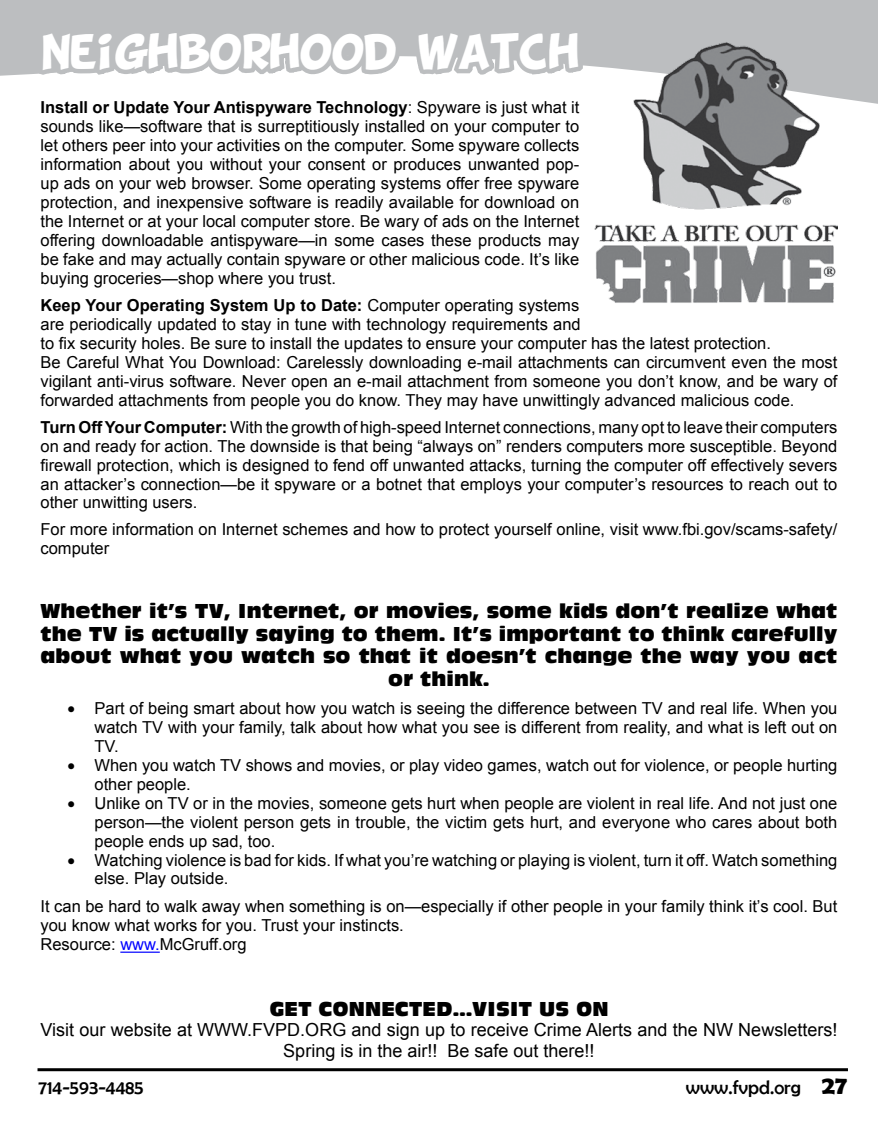
<style>
.page{position:relative;width:878px;height:1121px;background:#fff}
.page>*{position:absolute;margin:0;border:0;box-sizing:border-box;transform-origin:0 0}
.t1{font:39px "BD Cartoon Shout";color:#fff}
.t2{font:19.5px/22.5px "Antique Olive Compact";color:#000;text-align:center}
.t3{font:19.5px "Berlin Sans FB";color:#000}
.t4{font:18px/20.7px "Arial";color:#000;text-align:center}
.t5{font:16.5px/18.9px "Arial";color:#000}
.s1{font-weight:700}
.s2{color:#00f}
.s3{font-family:"Berlin Sans FB Demi";font-weight:700;font-size:25.5px}
</style>
<div class="page">
<hr style="left:38px;top:1068px;width:810px;height:3px;background:#000">
<svg style="left:0;top:33px;width:878px;height:71px"></svg>
<div style="left:0;top:0;width:878px;height:33px;background:#bcbec0"></div>
<hr style="left:120px;top:951px;width:40px;height:1px;background:#00f">
<img style="left:594px;top:40px;width:243px;height:263px">
<svg style="left:34px;top:33px;width:554px;height:71px"></svg>
<h1 class="t1" style="left:43px;top:32px;width:538px">NEIGHBORHOOD WATCH</h1>
<p class="t5" style="left:40px;top:98px;width:540px;text-align:justify"><span class="s1">Install or Update Your Antispyware Technology</span>: Spyware is just what it sounds like—software that is surreptitiously installed on your computer to let others peer into your activities on the computer. Some spyware collects information about you without your consent or produces unwanted pop&shy;up ads on your web browser. Some operating systems offer free spyware protection, and inexpensive software is readily available for download on the Internet or at your local computer store. Be wary of ads on the Internet offering downloadable antispyware—in some cases these products may be fake and may actually contain spyware or other malicious code. It’s like buying groceries—shop where you trust.</p>
<p class="t5" style="left:40px;top:295px;width:798px"><span class="s1">Keep Your Operating System Up to Date:</span> Computer operating systems<br>are periodically updated to stay in tune with technology requirements and<br>to fix security holes. Be sure to install the updates to ensure your computer has the latest protection.<br>Be Careful What You Download: Carelessly downloading e-mail attachments can circumvent even the most vigilant anti-virus software. Never open an e-mail attachment from someone you don’t know, and be wary of forwarded attachments from people you do know. They may have unwittingly advanced malicious code.</p>
<p class="t5" style="left:40px;top:417px;width:798px;text-align:justify"><span class="s1">Turn Off Your Computer:</span> With the growth of high-speed Internet connections, many opt to leave their computers on and ready for action. The downside is that being “always on” renders computers more susceptible. Beyond firewall protection, which is designed to fend off unwanted attacks, turning the computer off effectively severs an attacker’s connection—be it spyware or a botnet that employs your computer’s resources to reach out to other unwitting users.</p>
<p class="t5" style="left:40px;top:520px;width:798px">For more information on Internet schemes and how to protect yourself online, visit www.fbi.gov/scams-safety/ computer</p>
<p class="t2" style="left:40px;top:600px;width:798px">Whether it’s TV, Internet, or movies, some kids don’t realize what the TV is actually saying to them. It’s important to think carefully about what you watch so that it doesn’t change the way you act or think.</p>
<p class="t5" style="left:94px;top:698px;width:744px;text-align:justify;text-indent:-27px">• Part of being smart about how you watch is seeing the difference between TV and real life. When you watch TV with your family, talk about how what you see is different from reality, and what is left out on TV.</p>
<p class="t5" style="left:94px;top:755px;width:744px;text-indent:-27px">• When you watch TV shows and movies, or play video games, watch out for violence, or people hurting other people.</p>
<p class="t5" style="left:94px;top:793px;width:744px;text-align:justify;text-indent:-27px">• Unlike on TV or in the movies, someone gets hurt when people are violent in real life. And not just one person—the violent person gets in trouble, the victim gets hurt, and everyone who cares about both people ends up sad, too.</p>
<p class="t5" style="left:94px;top:850px;width:744px;text-indent:-27px">• Watching violence is bad for kids. If what you’re watching or playing is violent, turn it off. Watch something else. Play outside.</p>
<p class="t5" style="left:40px;top:897px;width:798px">It can be hard to walk away when something is on—especially if other people in your family think it’s cool. But you know what works for you. Trust your instincts.<br>Resource: <span class="s2">www.</span>McGruff.org</p>
<p class="t2" style="left:269px;top:997px;width:341px">GET CONNECTED…VISIT US ON</p>
<p class="t4" style="left:40px;top:1019px;width:798px">Visit our website at WWW.FVPD.ORG and sign up to receive Crime Alerts and the NW Newsletters!<br>Spring is in the air!! Be safe out there!!</p>
<p class="t3" style="left:39px;top:1076px;width:107px">714-593-4485</p>
<p class="t3" style="left:685px;top:1076px;width:163px">www.fvpd.org <span class="s3">27</span></p>
</div>
